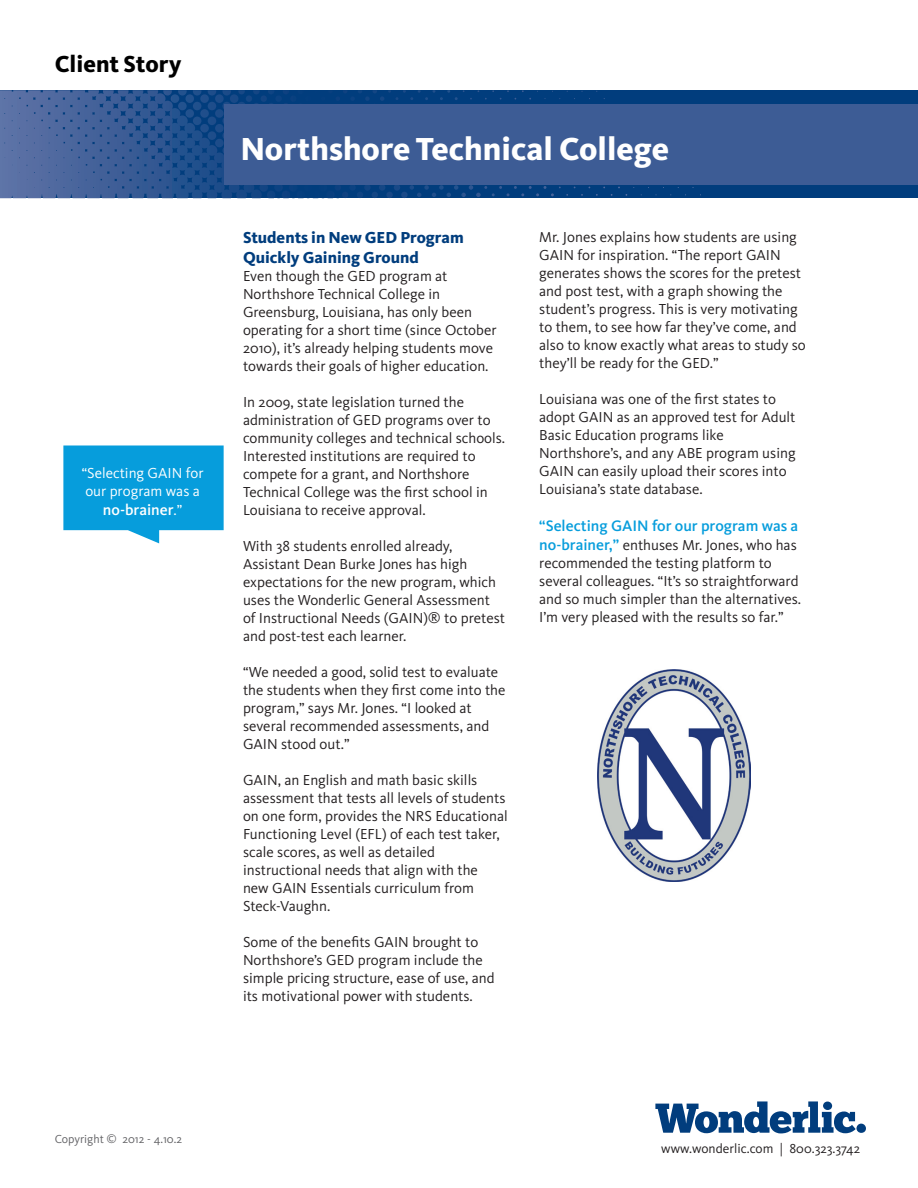
<style>
.page{position:relative;width:918px;height:1188px;background:#fff}
.page>*{position:absolute;margin:0;border:0;box-sizing:border-box;transform-origin:0 0}
.t1{font:800 33px "Kievit OT";color:#fff}
.t2{font:800 24px "Kievit OT";color:#000}
.t3{font:800 16.5px/19.8px "Kievit OT";color:#013d7d}
.t4{font:500 15.75px "Kievit OT";color:#069ddc}
.t5{font:500 15.75px "Kievit OT";color:#fff}
.t6{font:15px/18px "Kievit OT";color:#231f20}
.t7{font:15px/18px "Kievit OT";color:#fff}
.t8{font:13.5px "Kievit OT";color:#231f20}
.t9{font:12px "Kievit OT";color:#636366}
.s1{font-weight:400;font-size:15px}
.s2{font-weight:500;font-size:15.75px;color:#069ddc}
</style>
<div class="page">
<svg style="left:655px;top:1101px;width:201px;height:32px"></svg>
<div style="left:856px;top:1124px;width:10px;height:9px;background:#013d7d;border-radius:50%"></div>
<svg style="left:0;top:90px;width:918px;height:108px;background:#224f8b"></svg>
<svg style="left:129px;top:90px;width:321px;height:6px;background:#0a4281"></svg>
<div style="left:224px;top:104px;width:694px;height:81px;background:#3d5c95"></div>
<svg style="left:63px;top:445px;width:161px;height:98px;background:#25a9e0"></svg>
<img style="left:597px;top:670px;width:154px;height:211px">
<p class="t2" style="left:55px;top:49px;width:128px">Client Story</p>
<p class="t7" style="left:82px;top:464px;width:123px">“Selecting GAIN for our program was a</p>
<p class="t5" style="left:103px;top:501px;width:81px">no-brainer<span class="s1">.”</span></p>
<p class="t1" style="left:240px;top:129px;width:430px">Northshore Technical College</p>
<p class="t3" style="left:243px;top:228px;width:222px">Students in New GED Program<br>Quickly Gaining Ground</p>
<p class="t6" style="left:243px;top:267px;width:206px">Even though the GED program at</p>
<p class="t6" style="left:243px;top:285px;width:199px">Northshore Technical College in</p>
<p class="t6" style="left:243px;top:303px;width:231px">Greensburg, Louisiana, has only been</p>
<p class="t6" style="left:243px;top:321px;width:255px">operating for a short time (since October<br>2010), it’s already helping students move towards their goals of higher education.</p>
<p class="t6" style="left:243px;top:393px;width:264px">In 2009, state legislation turned the administration of GED programs over to community colleges and technical schools.<br>Interested institutions are required to</p>
<p class="t6" style="left:243px;top:465px;width:246px">compete for a grant, and Northshore<br>Technical College was the first school in<br>Louisiana to receive approval.</p>
<p class="t6" style="left:243px;top:537px;width:211px">With 38 students enrolled already,</p>
<p class="t6" style="left:243px;top:555px;width:264px">Assistant Dean Burke Jones has high expectations for the new program, which uses the Wonderlic General Assessment of Instructional Needs (GAIN)® to pretest and post-test each learner.</p>
<p class="t6" style="left:243px;top:663px;width:264px">“We needed a good, solid test to evaluate the students when they first come into the program,” says Mr. Jones. “I looked at</p>
<p class="t6" style="left:243px;top:717px;width:248px">several recommended assessments, and<br>GAIN stood out.”</p>
<p class="t6" style="left:243px;top:771px;width:236px">GAIN, an English and math basic skills</p>
<p class="t6" style="left:243px;top:789px;width:266px">assessment that tests all levels of students on one form, provides the NRS Educational Functioning Level (EFL) of each test taker, scale scores, as well as detailed</p>
<p class="t6" style="left:243px;top:861px;width:236px">instructional needs that align with the</p>
<p class="t6" style="left:243px;top:879px;width:233px">new GAIN Essentials curriculum from</p>
<p class="t6" style="left:243px;top:897px;width:89px">Steck-Vaughn.</p>
<p class="t6" style="left:243px;top:933px;width:253px">Some of the benefits GAIN brought to Northshore’s GED program include the simple pricing structure, ease of use, and its motivational power with students.</p>
<p class="t6" style="left:539px;top:228px;width:268px">Mr. Jones explains how students are using GAIN for inspiration. “The report GAIN generates shows the scores for the pretest and post test, with a graph showing the student’s progress. This is very motivating to them, to see how far they’ve come, and also to know exactly what areas to study so they’ll be ready for the GED.”</p>
<p class="t6" style="left:539px;top:390px;width:258px">Louisiana was one of the first states to adopt GAIN as an approved test for Adult<br>Basic Education programs like</p>
<p class="t6" style="left:539px;top:444px;width:258px">Northshore’s, and any ABE program using<br>GAIN can easily upload their scores into<br>Louisiana’s state database.</p>
<p class="t4" style="left:539px;top:516px;width:261px">“Selecting GAIN for our program was a</p>
<p class="t6" style="left:539px;top:536px;width:259px"><span class="s2">no-brainer,”</span> enthuses Mr. Jones, who has recommended the testing platform to</p>
<p class="t6" style="left:539px;top:572px;width:263px">several colleagues. “It’s so straightforward and so much simpler than the alternatives.<br>I’m very pleased with the results so far.”</p>
<p class="t9" style="left:55px;top:1132px;width:129px">Copyright © 2012 - 4.10.2</p>
<p class="t8" style="left:661px;top:1141px;width:201px">www.wonderlic.com | 800.323.3742</p>
</div>
